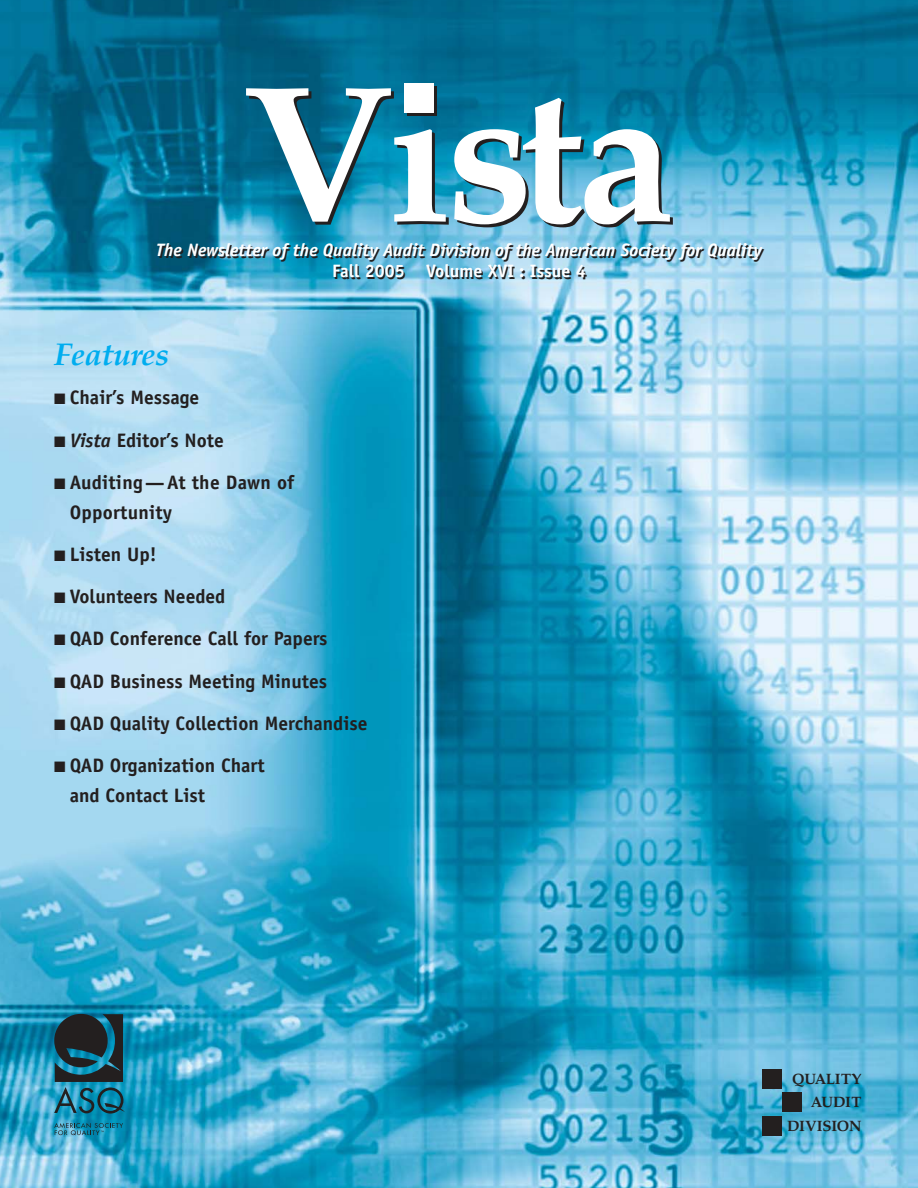
<style>
.page{position:relative;width:918px;height:1188px;background:#fff}
.page>*{position:absolute;margin:0;border:0;box-sizing:border-box;transform-origin:0 0}
.t1{font:italic 700 31.5px "Palatino";letter-spacing:-.015em;color:#00adef}
.t2{font:700 19.5px/30.2px "Officina Sans";color:#231f1f}
.t3{font:italic 700 18px "Officina Sans";color:#231f1f}
.t4{font:700 18px "Officina Sans";color:#231f1f}
.t5{font:700 15px/23.2px "Palatino";color:#231f1f;text-align:right}
.s1{font-style:italic}
</style>
<div class="page">
<img style="left:0;top:0;width:918px;height:1188px">
<div style="left:407px;top:86px;width:30px;height:29px;background:#231f1f"></div>
<svg style="left:246px;top:88px;width:427px;height:139px"></svg>
<div style="left:404px;top:83px;width:30px;height:29px;background:#fff"></div>
<svg style="left:54px;top:1014px;width:71px;height:100px;background:#1c5465"></svg>
<svg style="left:54px;top:1123px;width:69px;height:12px"></svg>
<div style="left:763px;top:1069px;width:19px;height:20px;background:#231f1f"></div>
<div style="left:782px;top:1092px;width:19px;height:19px;background:#231f1f"></div>
<div style="left:762px;top:1116px;width:20px;height:19px;background:#231f1f"></div>
<p class="t3" style="left:157px;top:245px;width:608px">The Newsletter of the Quality Audit Division of the American Society for Quality</p>
<p class="t4" style="left:334px;top:266px;width:255px">Fall 2005 Volume XVI : Issue 4</p>
<h1 class="t1" style="left:54px;top:342px;width:117px">Features</h1>
<p class="t2" style="left:54px;top:384px;width:147px">■ Chair’s Message</p>
<p class="t2" style="left:54px;top:426px;width:171px">■ <span class="s1">Vista</span> Editor’s Note</p>
<p class="t2" style="left:70px;top:468px;width:226px;text-indent:-16px">■ Auditing—At the Dawn of<br>Opportunity</p>
<p class="t2" style="left:54px;top:541px;width:104px">■ Listen Up!</p>
<p class="t2" style="left:54px;top:583px;width:173px">■ Volunteers Needed</p>
<p class="t2" style="left:54px;top:625px;width:275px">■ QAD Conference Call for Papers</p>
<p class="t2" style="left:54px;top:667px;width:275px">■ QAD Business Meeting Minutes</p>
<p class="t2" style="left:54px;top:709px;width:315px">■ QAD Quality Collection Merchandise</p>
<p class="t2" style="left:70px;top:752px;width:196px;text-indent:-16px">■ QAD Organization Chart and Contact List</p>
<p class="t5" style="left:787px;top:1069px;width:76px">QUALITY<br>AUDIT<br>DIVISION</p>
</div>
